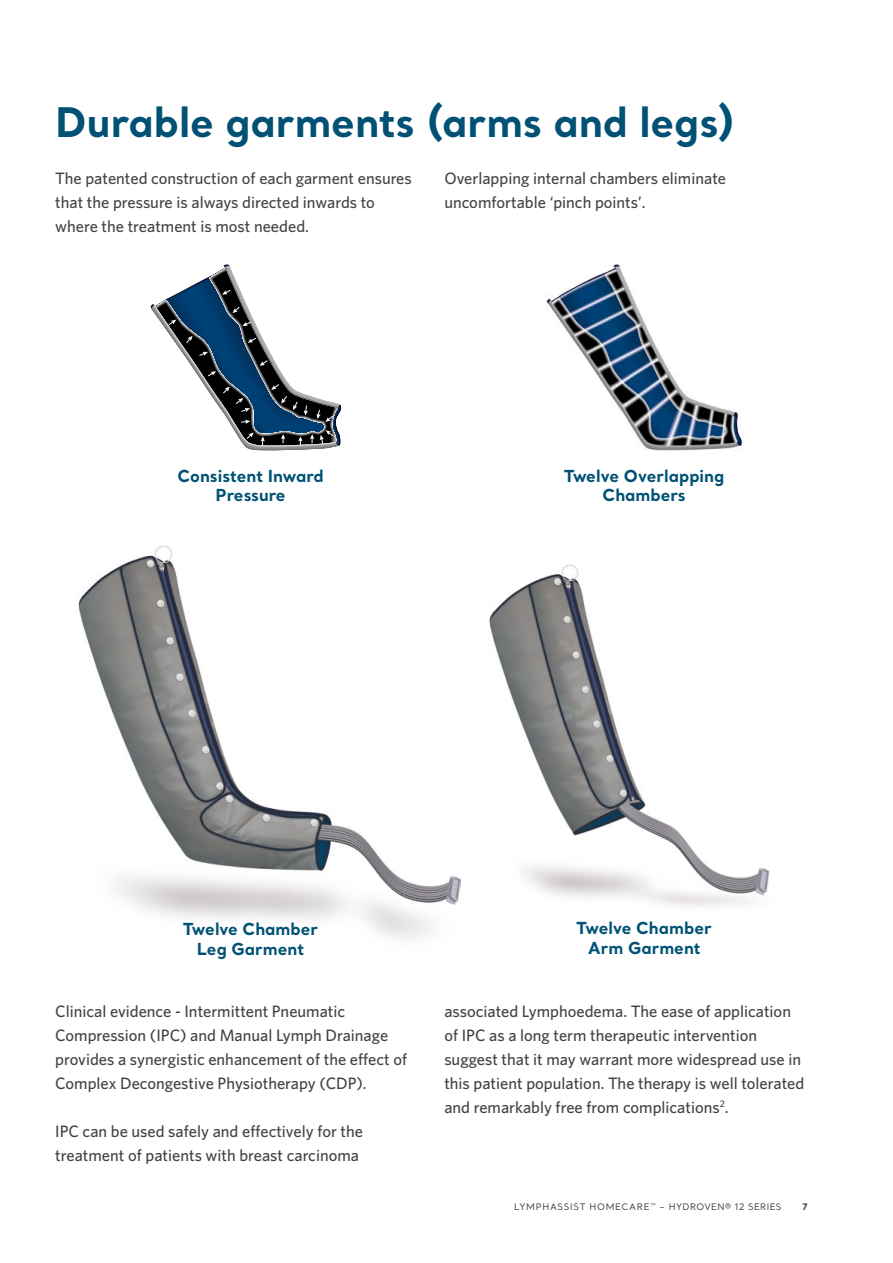
<style>
.page{position:relative;width:893px;height:1263px;background:#fff}
.page>*{position:absolute;margin:0;border:0;box-sizing:border-box;transform-origin:0 0}
.t1{font:700 40.5px "Santral";color:#015174}
.t2{font:500 16.5px/24px "Whitney";color:#434342}
.t3{font:700 16.5px/19.8px "Santral";color:#015174;text-align:center}
.t4{font:9px "Santral";letter-spacing:.06em;color:#434342}
.t5{font:700 9px "Santral";color:#434342}
</style>
<div class="page">
<img style="left:78px;top:545px;width:382px;height:395px">
<img style="left:489px;top:564px;width:281px;height:342px">
<img style="left:546px;top:264px;width:197px;height:187px">
<svg style="left:150px;top:264px;width:192px;height:186px"></svg>
<h1 class="t1" style="left:55px;top:95px;width:681px">Durable garments (arms and legs)</h1>
<p class="t2" style="left:55px;top:166px;width:358px">The patented construction of each garment ensures that the pressure is always directed inwards to where the treatment is most needed.</p>
<p class="t2" style="left:444px;top:166px;width:283px">Overlapping internal chambers eliminate uncomfortable ‘pinch points’.</p>
<p class="t3" style="left:177px;top:465px;width:148px">Consistent Inward<br>Pressure</p>
<p class="t3" style="left:564px;top:465px;width:162px">Twelve Overlapping<br>Chambers</p>
<p class="t3" style="left:183px;top:919px;width:137px">Twelve Chamber<br>Leg Garment</p>
<p class="t2" style="left:55px;top:999px;width:353px">Clinical evidence - Intermittent Pneumatic Compression (IPC) and Manual Lymph Drainage provides a synergistic enhancement of the effect of Complex Decongestive Physiotherapy (CDP).</p>
<p class="t2" style="left:55px;top:1119px;width:309px">IPC can be used safely and effectively for the treatment of patients with breast carcinoma</p>
<p class="t3" style="left:577px;top:918px;width:137px">Twelve Chamber<br>Arm Garment</p>
<p class="t2" style="left:444px;top:999px;width:361px">associated Lymphoedema. The ease of application of IPC as a long term therapeutic intervention suggest that it may warrant more widespread use in this patient population. The therapy is well tolerated and remarkably free from complications<sup>2</sup>.</p>
<p class="t4" style="left:514px;top:1201px;width:269px">LYMPHASSIST HOMECARE<sup>™</sup> – HYDROVEN® 12 SERIES</p>
<p class="t5" style="left:803px;top:1200px;width:7px">7</p>
</div>
